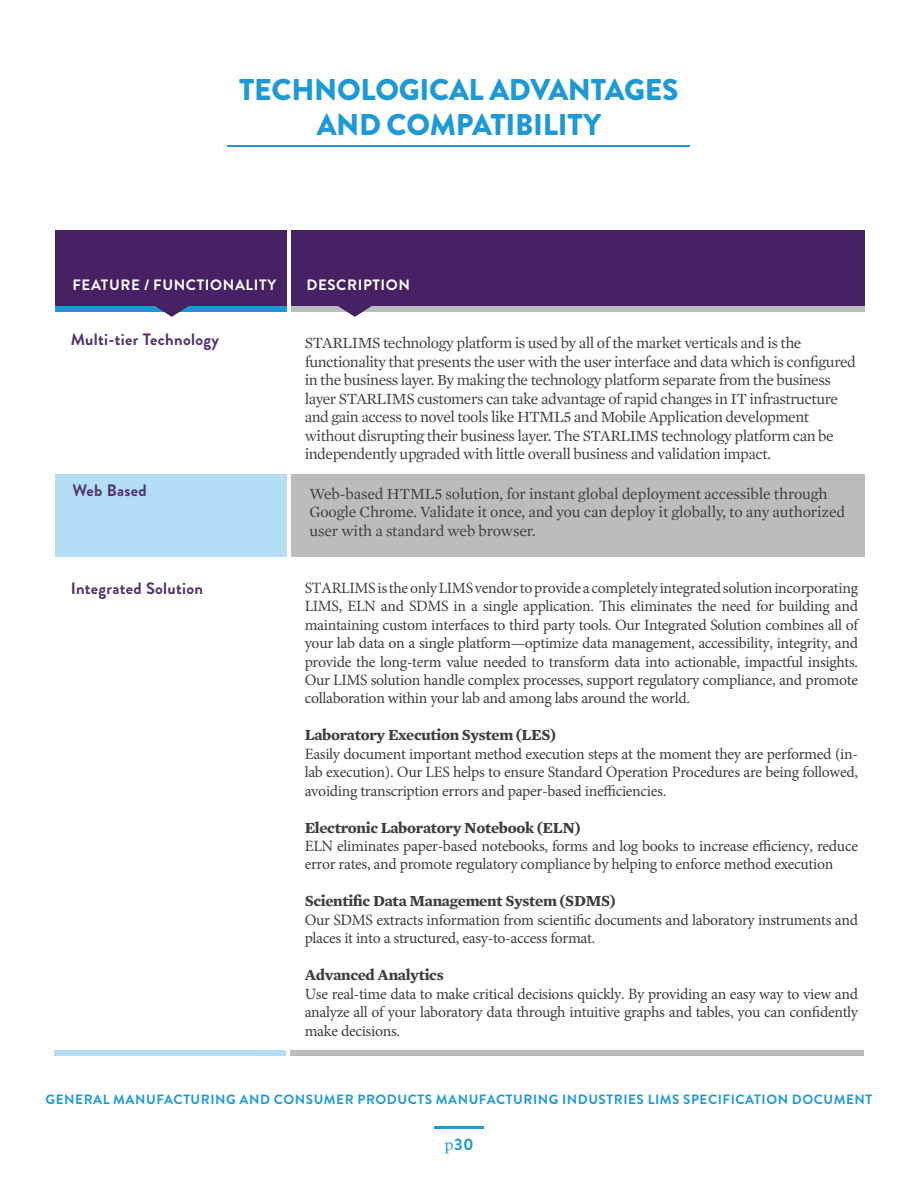
<style>
.page{position:relative;width:918px;height:1188px;background:#fff}
.page>*{position:absolute;margin:0;border:0;box-sizing:border-box;transform-origin:0 0}
.t1{font:900 30px/34.5px "Brandon Grotesque";letter-spacing:-.01em;color:#1d99d6;text-align:center}
.t2{font:700 16.5px "Brandon Grotesque";letter-spacing:.02em;color:#53326e}
.t3{font:700 16.5px "Brandon Grotesque";color:#1d99d6}
.t4{font:15.75px/18.5px "Minion Pro";letter-spacing:-.02em;color:#3e3e3f;text-align:justify}
.t5{font:15.75px/18.5px "Mercury Text G1";letter-spacing:-.03em;color:#3e3e3f}
.t6{font:15.75px/18.5px "Mercury Text G1";letter-spacing:-.01em;color:#3e3e3f}
.t7{font:700 15.75px "Mercury Text G1";letter-spacing:-.02em;color:#3e3e3f}
.t8{font:700 15px "Brandon Grotesque";letter-spacing:.04em;color:#fff}
.t9{font:700 13.5px "Brandon Grotesque";letter-spacing:.04em;color:#1d99d6}
.s1{font-family:"Mercury Text G1";font-weight:400}
</style>
<div class="page">
<hr style="left:434px;top:1126px;width:50px;height:3px;background:#1d99d6">
<div style="left:55px;top:236px;width:231px;height:76px;background:#1d99d6"></div>
<div style="left:291px;top:236px;width:574px;height:76px;background:#bdbcbc"></div>
<div style="left:291px;top:230px;width:574px;height:76px;background:#462264"></div>
<svg style="left:338px;top:306px;width:34px;height:11px"></svg>
<div style="left:55px;top:230px;width:231px;height:76px;background:#462264"></div>
<svg style="left:155px;top:306px;width:34px;height:11px"></svg>
<div style="left:55px;top:474px;width:231px;height:83px;background:#b3def5"></div>
<div style="left:291px;top:474px;width:574px;height:83px;background:#bdbcbc"></div>
<div style="left:54px;top:1050px;width:231px;height:6px;background:#b3def5"></div>
<div style="left:290px;top:1050px;width:574px;height:6px;background:#bdbcbc"></div>
<hr style="left:228px;top:145px;width:462px;height:1px;background:#1d99d6">
<h1 class="t1" style="left:239px;top:73px;width:441px">TECHNOLOGICAL ADVANTAGES<br>AND COMPATIBILITY</h1>
<p class="t8" style="left:73px;top:274px;width:205px">FEATURE / FUNCTIONALITY</p>
<p class="t8" style="left:306px;top:274px;width:105px">DESCRIPTION</p>
<p class="t2" style="left:71px;top:328px;width:150px">Multi-tier Technology</p>
<p class="t5" style="left:305px;top:334px;width:553px">STARLIMS technology platform is used by all of the market verticals and is the functionality that presents the user with the user interface and data which is configured in the business layer. By making the technology platform separate from the business layer STARLIMS customers can take advantage of rapid changes in IT infrastructure and gain access to novel tools like HTML5 and Mobile Application development without disrupting their business layer. The STARLIMS technology platform can be independently upgraded with little overall business and validation impact.</p>
<p class="t2" style="left:72px;top:479px;width:76px">Web Based</p>
<p class="t6" style="left:309px;top:485px;width:537px">Web-based HTML5 solution, for instant global deployment accessible through<br>Google Chrome. Validate it once, and you can deploy it globally, to any authorized user with a standard web browser.</p>
<p class="t2" style="left:71px;top:577px;width:134px">Integrated Solution</p>
<p class="t4" style="left:305px;top:579px;width:555px">STARLIMS is the only LIMS vendor to provide a completely integrated solution incorporating LIMS, ELN and SDMS in a single application. This eliminates the need for building and maintaining custom interfaces to third party tools. Our Integrated Solution combines all of your lab data on a single platform—optimize data management, accessibility, integrity, and provide the long-term value needed to transform data into actionable, impactful insights.<br>Our LIMS solution handle complex processes, support regulatory compliance, and promote collaboration within your lab and among labs around the world.</p>
<p class="t7" style="left:305px;top:723px;width:253px">Laboratory Execution System (LES)</p>
<p class="t4" style="left:305px;top:745px;width:555px">Easily document important method execution steps at the moment they are performed (in&shy;lab execution). Our LES helps to ensure Standard Operation Procedures are being followed, avoiding transcription errors and paper-based inefficiencies.</p>
<p class="t7" style="left:305px;top:815px;width:278px">Electronic Laboratory Notebook (ELN)</p>
<p class="t4" style="left:305px;top:837px;width:555px">ELN eliminates paper-based notebooks, forms and log books to increase efficiency, reduce error rates, and promote regulatory compliance by helping to enforce method execution</p>
<p class="t7" style="left:305px;top:889px;width:313px">Scientific Data Management System (SDMS)</p>
<p class="t4" style="left:305px;top:911px;width:555px">Our SDMS extracts information from scientific documents and laboratory instruments and places it into a structured, easy-to-access format.</p>
<p class="t7" style="left:305px;top:963px;width:140px">Advanced Analytics</p>
<p class="t4" style="left:305px;top:984px;width:555px">Use real-time data to make critical decisions quickly. By providing an easy way to view and analyze all of your laboratory data through intuitive graphs and tables, you can confidently make decisions.</p>
<p class="t9" style="left:46px;top:1090px;width:828px">GENERAL MANUFACTURING AND CONSUMER PRODUCTS MANUFACTURING INDUSTRIES LIMS SPECIFICATION DOCUMENT</p>
<p class="t3" style="left:444px;top:1133px;width:31px"><span class="s1">p</span>30</p>
</div>
